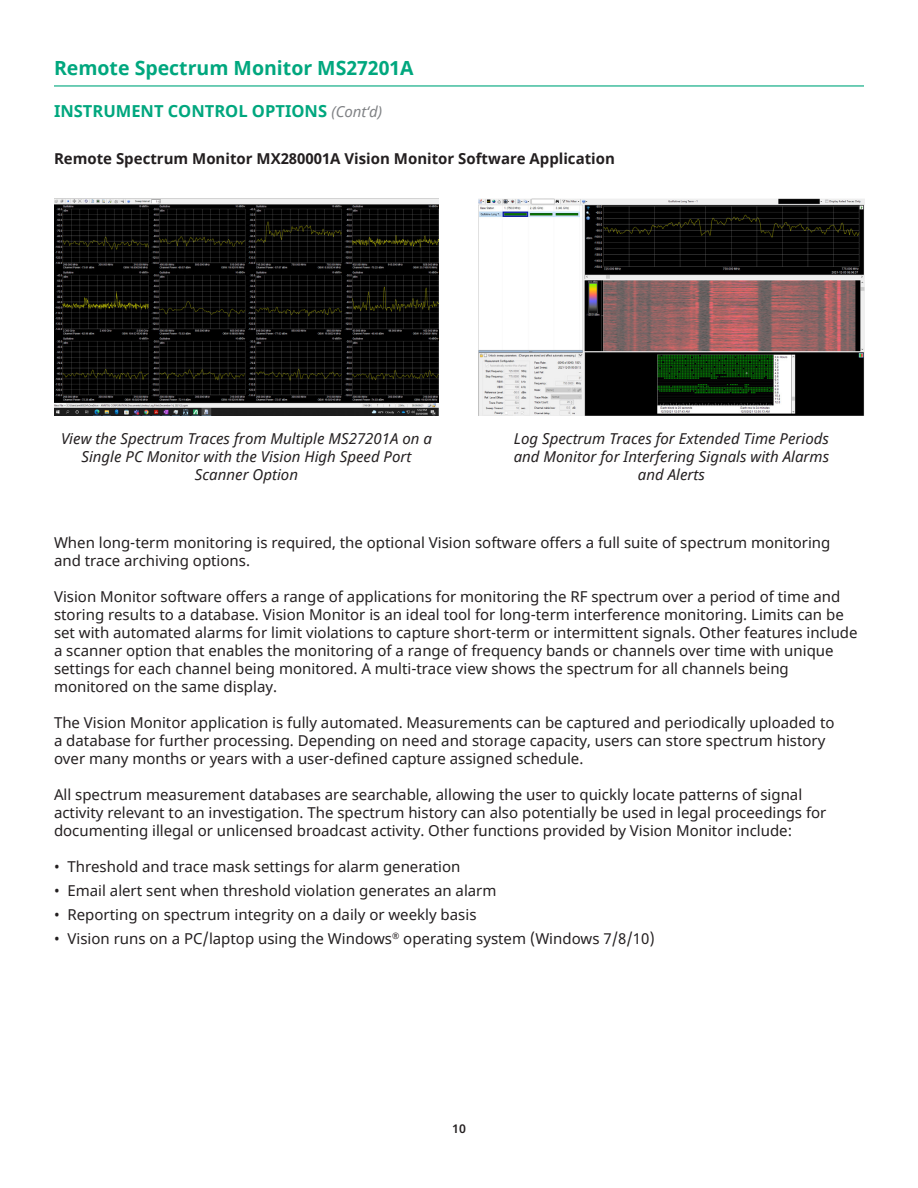
<style>
.page{position:relative;width:918px;height:1188px;background:#fff}
.page>*{position:absolute;margin:0;border:0;box-sizing:border-box;transform-origin:0 0}
.t1{font:700 19.5px "Noto Sans";color:#00a77e}
.t2{font:700 16.5px "Noto Sans";color:#00a77e}
.t3{font:15px/18px "Noto Sans";color:#231f20}
.Caption{font:italic 15px/18px "Noto Sans";color:#231f20;text-align:center}
.t4{font:700 15px "Noto Sans";color:#231f20}
.t5{font:600 12px "Noto Sans";color:#231f20}
.s1{font-weight:400;font-style:italic;font-size:15px;color:#808285}
</style>
<div class="page">
<hr style="left:54px;top:85px;width:810px;height:2px;background:#00a77e">
<img style="left:54px;top:198px;width:385px;height:218px">
<img style="left:479px;top:198px;width:385px;height:218px">
<p class="t1" style="left:54px;top:54px;width:361px">Remote Spectrum Monitor MS27201A</p>
<p class="t2" style="left:54px;top:99px;width:330px">INSTRUMENT CONTROL OPTIONS <span class="s1">(Cont‘d)</span></p>
<p class="t4" style="left:54px;top:148px;width:562px">Remote Spectrum Monitor MX280001A Vision Monitor Software Application</p>
<p class="Caption" style="left:61px;top:429px;width:372px">View the Spectrum Traces from Multiple MS27201A on a<br>Single PC Monitor with the Vision High Speed Port<br>Scanner Option</p>
<p class="Caption" style="left:514px;top:429px;width:317px">Log Spectrum Traces for Extended Time Periods and Monitor for Interfering Signals with Alarms and Alerts</p>
<p class="t3" style="left:54px;top:534px;width:778px">When long-term monitoring is required, the optional Vision software offers a full suite of spectrum monitoring and trace archiving options.</p>
<p class="t3" style="left:54px;top:588px;width:805px">Vision Monitor software offers a range of applications for monitoring the RF spectrum over a period of time and storing results to a database. Vision Monitor is an ideal tool for long-term interference monitoring. Limits can be set with automated alarms for limit violations to capture short-term or intermittent signals. Other features include a scanner option that enables the monitoring of a range of frequency bands or channels over time with unique settings for each channel being monitored. A multi-trace view shows the spectrum for all channels being monitored on the same display.</p>
<p class="t3" style="left:54px;top:714px;width:782px">The Vision Monitor application is fully automated. Measurements can be captured and periodically uploaded to a database for further processing. Depending on need and storage capacity, users can store spectrum history over many months or years with a user-defined capture assigned schedule.</p>
<p class="t3" style="left:54px;top:786px;width:774px">All spectrum measurement databases are searchable, allowing the user to quickly locate patterns of signal activity relevant to an investigation. The spectrum history can also potentially be used in legal proceedings for documenting illegal or unlicensed broadcast activity. Other functions provided by Vision Monitor include:</p>
<p class="t3" style="left:54px;top:858px;width:408px">• Threshold and trace mask settings for alarm generation</p>
<p class="t3" style="left:54px;top:882px;width:444px">• Email alert sent when threshold violation generates an alarm</p>
<p class="t3" style="left:54px;top:906px;width:424px">• Reporting on spectrum integrity on a daily or weekly basis</p>
<p class="t3" style="left:54px;top:930px;width:602px">• Vision runs on a PC/laptop using the Windows<sup>®</sup> operating system (Windows 7/8/10)</p>
<p class="t5" style="left:452px;top:1121px;width:15px">10</p>
</div>
